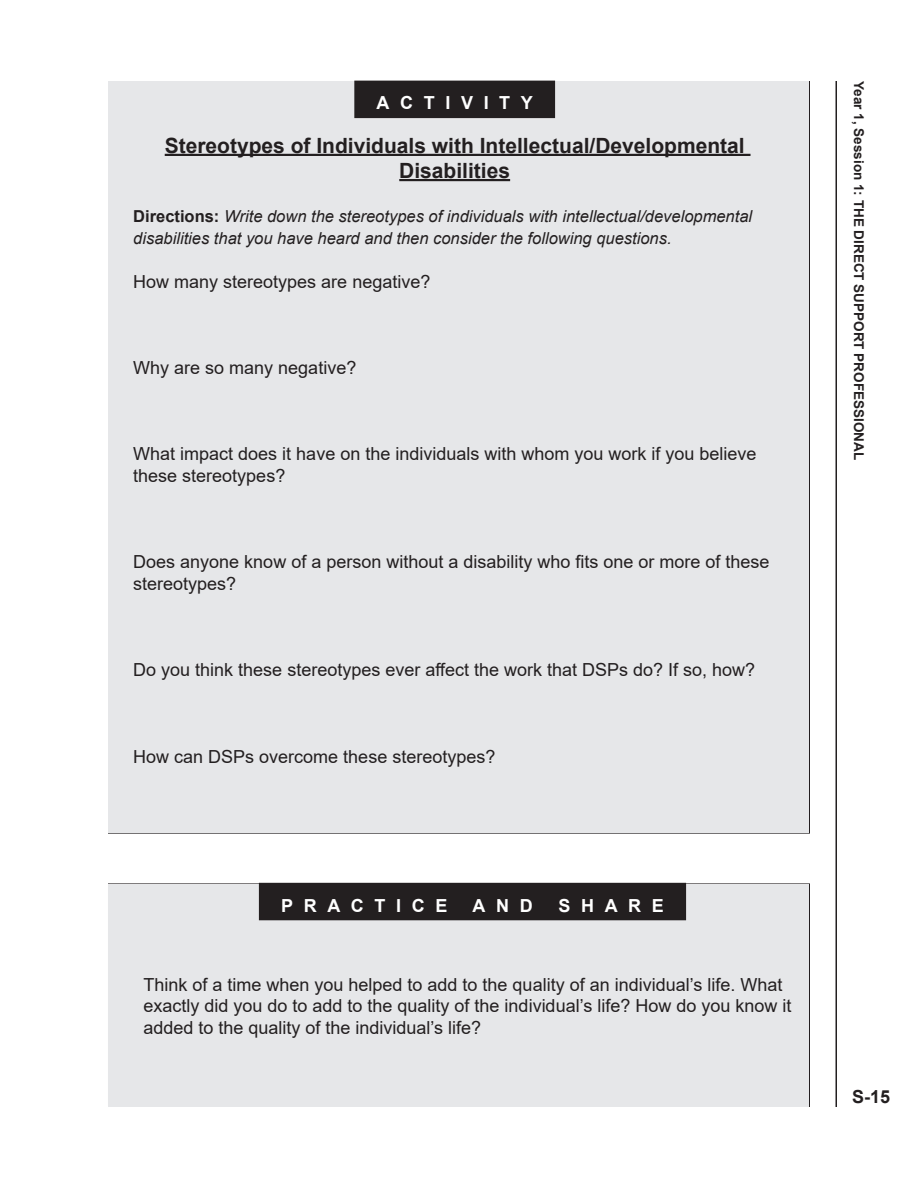
<style>
.page{position:relative;width:918px;height:1188px;background:#fff}
.page>*{position:absolute;margin:0;border:0;box-sizing:border-box;transform-origin:0 0}
.t1{font:700 21px/25.2px "Arial";color:#231f20;text-align:center}
.t2{font:18px/21.6px "Arial";color:#231f20}
.t3{font:700 18px "Arial";letter-spacing:.59em;color:#fff}
.t4{font:700 18px "Arial";color:#231f20}
.t5{font:italic 16.5px/22.5px "Arial";color:#231f20}
.t6{font:700 13.5px "Arial";color:#231f20}
.s1{font-weight:700;font-style:normal}
</style>
<div class="page">
<hr style="left:836px;top:81px;width:1px;height:1026px;background:#231f20">
<div style="left:109px;top:82px;width:700px;height:751px;background:#e6e7e9"></div>
<div style="left:354px;top:81px;width:201px;height:37px;background:#231f20"></div>
<hr style="left:165px;top:154px;width:586px;height:2px;background:#231f20">
<hr style="left:399px;top:179px;width:111px;height:2px;background:#231f20">
<div style="left:109px;top:884px;width:700px;height:222px;background:#e6e7e9"></div>
<div style="left:259px;top:883px;width:427px;height:37px;background:#231f20"></div>
<p class="t3" style="left:376px;top:90px;width:158px">ACTIVITY</p>
<p class="t1" style="left:165px;top:133px;width:581px">Stereotypes of Individuals with Intellectual/Developmental<br>Disabilities</p>
<p class="t5" style="left:133px;top:205px;width:620px"><span class="s1">Directions:</span> Write down the stereotypes of individuals with intellectual/developmental disabilities that you have heard and then consider the following questions.</p>
<p class="t2" style="left:133px;top:270px;width:299px">How many stereotypes are negative?</p>
<p class="t2" style="left:133px;top:357px;width:225px">Why are so many negative?</p>
<p class="t2" style="left:133px;top:443px;width:625px">What impact does it have on the individuals with whom you work if you believe these stereotypes?</p>
<p class="t2" style="left:133px;top:551px;width:638px">Does anyone know of a person without a disability who fits one or more of these stereotypes?</p>
<p class="t2" style="left:133px;top:659px;width:623px">Do you think these stereotypes ever affect the work that DSPs do? If so, how?</p>
<p class="t2" style="left:133px;top:746px;width:364px">How can DSPs overcome these stereotypes?</p>
<p class="t3" style="left:281px;top:893px;width:168px">PRACTICE</p>
<p class="t3" style="left:472px;top:893px;width:62px">AND</p>
<p class="t3" style="left:558px;top:893px;width:107px">SHARE</p>
<p class="t2" style="left:143px;top:974px;width:650px">Think of a time when you helped to add to the quality of an individual’s life. What exactly did you do to add to the quality of the individual’s life? How do you know it added to the quality of the individual’s life?</p>
<p class="t6" style="left:868px;top:81px;width:380px;rotate:90deg">Year 1, Session 1: THE DIRECT SUPPORT PROFESSIONAL</p>
<p class="t4" style="left:852px;top:1084px;width:40px">S-15</p>
</div>
